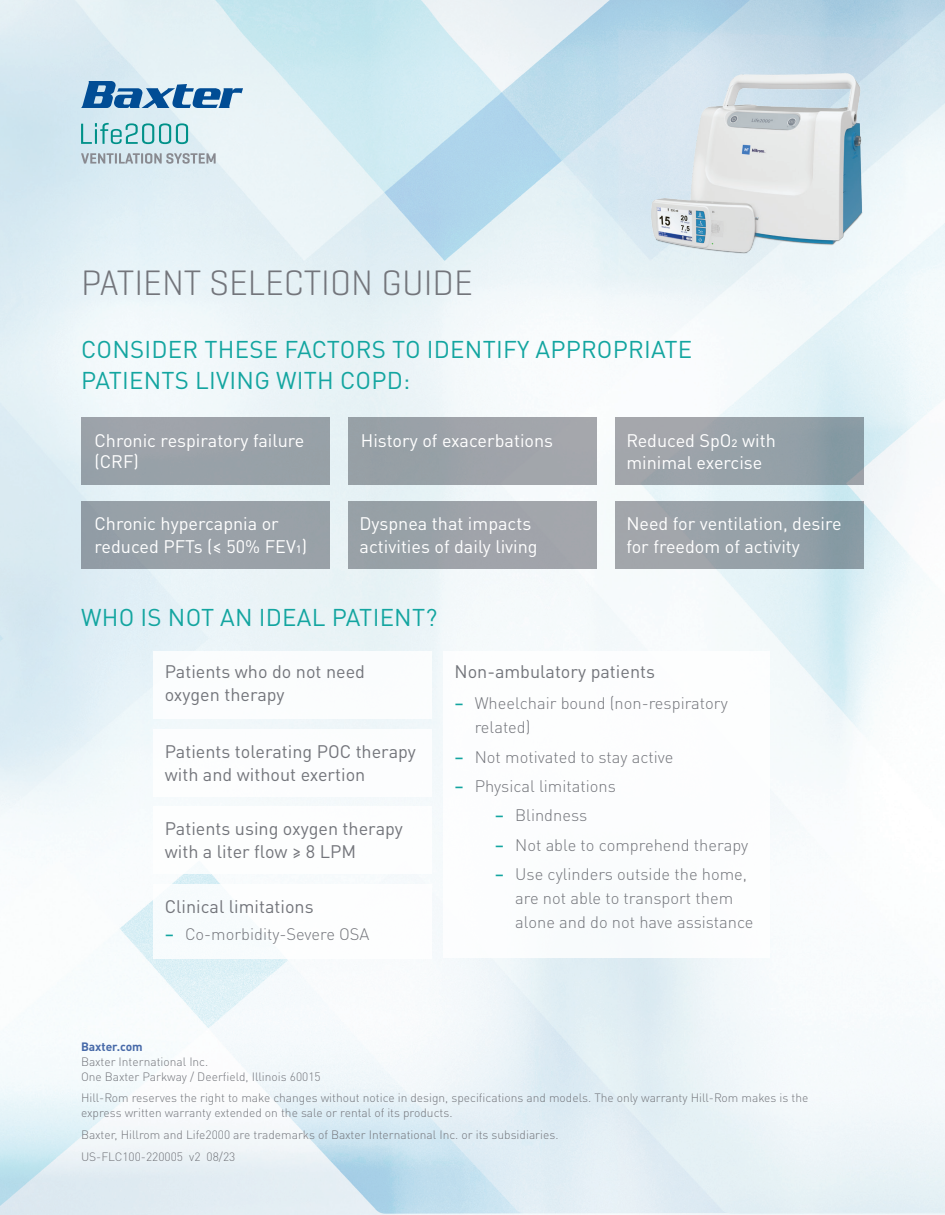
<style>
.page{position:relative;width:945px;height:1215px;background:#fff}
.page>*{position:absolute;margin:0;border:0;box-sizing:border-box;transform-origin:0 0}
.t1{font:300 36px "Geogrotesque";color:#73757b}
.t2{font:24px/31.5px "DIN Pro";letter-spacing:.01em;color:#13a5a0}
.t3{font:18px/22.5px "DIN Pro";color:#fff}
.t4{font:18px/22.5px "DIN Pro";color:#73757b}
.t5{font:300 16.5px/24px "DIN Pro";color:#73757b}
.t6{font:300 12px/15px "DIN Pro";color:#73757b}
.t7{font:700 12px "DIN Pro";letter-spacing:-.005em;color:#476aa9}
.s1{font-weight:500;color:#13a5a0}
</style>
<div class="page">
<img style="left:0;top:0;width:945px;height:1215px">
<div style="left:153px;top:729px;width:279px;height:67px;background:#fff"></div>
<div style="left:153px;top:651px;width:279px;height:68px;background:#fff"></div>
<div style="left:443px;top:651px;width:327px;height:307px;background:#fff"></div>
<div style="left:153px;top:806px;width:279px;height:68px;background:#fff"></div>
<div style="left:153px;top:884px;width:279px;height:74px;background:#fff"></div>
<div style="left:82px;top:418px;width:248px;height:67px;background:#9aa1a8"></div>
<div style="left:82px;top:501px;width:248px;height:68px;background:#99a1a8"></div>
<div style="left:348px;top:418px;width:248px;height:67px;background:#9ea3a9"></div>
<div style="left:348px;top:501px;width:248px;height:68px;background:#a0a3aa"></div>
<div style="left:615px;top:418px;width:249px;height:67px;background:linear-gradient(to right,#a7a8ad,#879aa4)"></div>
<div style="left:615px;top:501px;width:249px;height:68px;background:linear-gradient(to right,#a6a7ac,#889ba4)"></div>
<svg style="left:81px;top:153px;width:135px;height:11px"></svg>
<svg style="left:81px;top:123px;width:107px;height:21px;background:#9ad0d4"></svg>
<svg style="left:81px;top:81px;width:162px;height:27px;background:#6e9cc3"></svg>
<img style="left:602px;top:14px;width:343px;height:259px">
<h1 class="t1" style="left:81px;top:260px;width:393px">PATIENT SELECTION GUIDE</h1>
<h2 class="t2" style="left:81px;top:332px;width:613px">CONSIDER THESE FACTORS TO IDENTIFY APPROPRIATE<br>PATIENTS LIVING WITH COPD:</h2>
<h3 class="t3" style="left:94px;top:428px;width:212px;line-height:21px">Chronic respiratory failure (CRF)</h3>
<h3 class="t3" style="left:94px;top:511px;width:214px">Chronic hypercapnia or reduced PFTs (≤ 50% FEV1)</h3>
<h3 class="t3" style="left:361px;top:428px;width:194px">History of exacerbations</h3>
<h3 class="t3" style="left:360px;top:511px;width:180px">Dyspnea that impacts activities of daily living</h3>
<h3 class="t3" style="left:626px;top:428px;width:151px">Reduced SpO2 with minimal exercise</h3>
<h3 class="t3" style="left:626px;top:511px;width:217px">Need for ventilation, desire for freedom of activity</h3>
<h2 class="t2" style="left:81px;top:600px;width:358px">WHO IS NOT AN IDEAL PATIENT?</h2>
<h3 class="t4" style="left:165px;top:660px;width:202px">Patients who do not need oxygen therapy</h3>
<h3 class="t4" style="left:165px;top:739px;width:253px">Patients tolerating POC therapy with and without exertion</h3>
<h3 class="t4" style="left:165px;top:817px;width:240px">Patients using oxygen therapy with a liter flow ≥ 8 LPM</h3>
<h3 class="t4" style="left:165px;top:894px;width:150px">Clinical limitations</h3>
<h3 class="t5" style="left:165px;top:921px;width:206px"><span class="s1">–</span> Co-morbidity-Severe OSA</h3>
<h3 class="t4" style="left:454px;top:660px;width:202px">Non-ambulatory patients</h3>
<h3 class="t5" style="left:475px;top:690px;width:255px;text-indent:-20px"><span class="s1">–</span> Wheelchair bound (non-respiratory related)</h3>
<h3 class="t5" style="left:455px;top:744px;width:220px"><span class="s1">–</span> Not motivated to stay active</h3>
<h3 class="t5" style="left:455px;top:773px;width:163px"><span class="s1">–</span> Physical limitations</h3>
<h3 class="t5" style="left:495px;top:802px;width:94px"><span class="s1">–</span> Blindness</h3>
<h3 class="t5" style="left:495px;top:832px;width:255px"><span class="s1">–</span> Not able to comprehend therapy</h3>
<h3 class="t5" style="left:515px;top:861px;width:240px;text-indent:-20px"><span class="s1">–</span> Use cylinders outside the home, are not able to transport them alone and do not have assistance</h3>
<p class="t7" style="left:81px;top:1037px;width:63px">Baxter.com</p>
<p class="t6" style="left:81px;top:1053px;width:241px">Baxter International Inc.<br>One Baxter Parkway / Deerfield, Illinois 60015</p>
<p class="t6" style="left:81px;top:1090px;width:729px">Hill-Rom reserves the right to make changes without notice in design, specifications and models. The only warranty Hill-Rom makes is the express written warranty extended on the sale or rental of its products.</p>
<p class="t6" style="left:81px;top:1123px;width:479px;line-height:21.8px">Baxter, Hillrom and Life2000 are trademarks of Baxter International Inc. or its subsidiaries.<br>US-FLC100-220005 v2 08/23</p>
</div>
